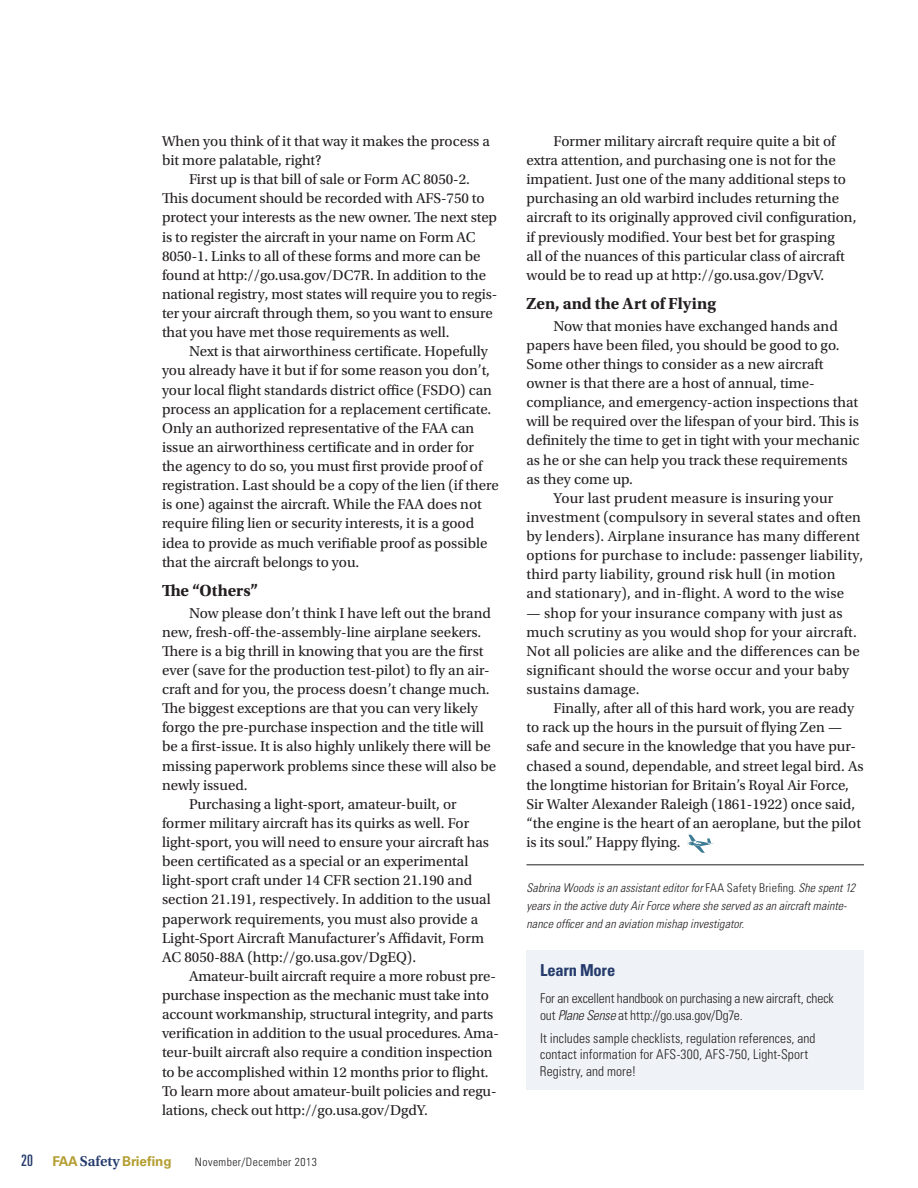
<style>
.page{position:relative;width:918px;height:1188px;background:#fff}
.page>*{position:absolute;margin:0;border:0;box-sizing:border-box;transform-origin:0 0}
.t1{font:700 16.8px "Utopia Std";letter-spacing:.005em;color:#231f20}
.t2{font:700 condensed 16.5px "Univers LT Std";letter-spacing:-.01em;color:#253b6c}
.t3{font:15px/19.2px "Utopia Std";color:#231f20}
.t4{font:300 condensed 13.5px/16.5px "Univers LT Std";letter-spacing:.005em;color:#231f20}
.t5{font:700 13.5px "Univers LT Std";color:#b49e32}
.t6{font:italic 300 condensed 12px/18px "Univers LT Std";letter-spacing:.01em;color:#231f20}
.t7{font:300 condensed 11.55px "Univers LT Std";letter-spacing:.04em;color:#231f20}
.s1{font-weight:400;font-stretch:ultra-condensed;font-size:15.75px;color:#253b6c}
.s2{font-family:"Utopia Std";font-weight:600;font-size:15px;color:#253b6c}
.s3{font-style:normal}
.s4{font-style:italic}
</style>
<div class="page">
<hr style="left:526px;top:865px;width:338px;height:1px;background:#231f20">
<svg style="left:687px;top:835px;width:27px;height:18px"></svg>
<div style="left:526px;top:950px;width:338px;height:140px;background:#eff3f7"></div>
<p class="t3" style="left:162px;top:132px;width:329px">When you think of it that way it makes the process a</p>
<p class="t3" style="left:162px;top:151px;width:161px">bit more palatable, right?</p>
<p class="t3" style="left:189px;top:170px;width:282px">First up is that bill of sale or Form AC 8050-2.</p>
<p class="t3" style="left:162px;top:189px;width:324px">This document should be recorded with AFS-750 to</p>
<p class="t3" style="left:162px;top:208px;width:337px">protect your interests as the new owner. The next step</p>
<p class="t3" style="left:162px;top:227px;width:315px">is to register the aircraft in your name on Form AC</p>
<p class="t3" style="left:162px;top:246px;width:320px">8050-1. Links to all of these forms and more can be</p>
<p class="t3" style="left:162px;top:266px;width:326px">found at http://go.usa.gov/DC7R. In addition to the</p>
<p class="t3" style="left:162px;top:285px;width:337px">national registry, most states will require you to regis-</p>
<p class="t3" style="left:162px;top:304px;width:332px">ter your aircraft through them, so you want to ensure</p>
<p class="t3" style="left:162px;top:323px;width:289px">that you have met those requirements as well.</p>
<p class="t3" style="left:189px;top:342px;width:300px">Next is that airworthiness certificate. Hopefully</p>
<p class="t3" style="left:162px;top:361px;width:329px">you already have it but if for some reason you don’t,</p>
<p class="t3" style="left:162px;top:380px;width:331px">your local flight standards district office (FSDO) can</p>
<p class="t3" style="left:162px;top:399px;width:331px">process an application for a replacement certificate.</p>
<p class="t3" style="left:162px;top:419px;width:314px">Only an authorized representative of the FAA can</p>
<p class="t3" style="left:162px;top:438px;width:314px">issue an airworthiness certificate and in order for</p>
<p class="t3" style="left:162px;top:457px;width:322px">the agency to do so, you must first provide proof of</p>
<p class="t3" style="left:162px;top:476px;width:338px">registration. Last should be a copy of the lien (if there</p>
<p class="t3" style="left:162px;top:495px;width:321px">is one) against the aircraft. While the FAA does not</p>
<p class="t3" style="left:162px;top:514px;width:314px">require filing lien or security interests, it is a good</p>
<p class="t3" style="left:162px;top:533px;width:327px">idea to provide as much verifiable proof as possible</p>
<p class="t3" style="left:162px;top:552px;width:199px">that the aircraft belongs to you.</p>
<p class="t1" style="left:162px;top:581px;width:97px">The “Others”</p>
<p class="t3" style="left:189px;top:603px;width:303px">Now please don’t think I have left out the brand</p>
<p class="t3" style="left:162px;top:622px;width:321px">new, fresh-off-the-assembly-line airplane seekers.</p>
<p class="t3" style="left:162px;top:642px;width:323px">There is a big thrill in knowing that you are the first</p>
<p class="t3" style="left:162px;top:661px;width:329px">ever (save for the production test-pilot) to fly an air-</p>
<p class="t3" style="left:162px;top:680px;width:329px">craft and for you, the process doesn’t change much.</p>
<p class="t3" style="left:162px;top:699px;width:317px">The biggest exceptions are that you can very likely</p>
<p class="t3" style="left:162px;top:718px;width:323px">forgo the pre-purchase inspection and the title will</p>
<p class="t3" style="left:162px;top:737px;width:330px">be a first-issue. It is also highly unlikely there will be</p>
<p class="t3" style="left:162px;top:756px;width:336px">missing paperwork problems since these will also be</p>
<p class="t3" style="left:162px;top:775px;width:87px">newly issued.</p>
<p class="t3" style="left:189px;top:795px;width:269px">Purchasing a light-sport, amateur-built, or</p>
<p class="t3" style="left:162px;top:814px;width:309px">former military aircraft has its quirks as well. For</p>
<p class="t3" style="left:162px;top:833px;width:329px">light-sport, you will need to ensure your aircraft has</p>
<p class="t3" style="left:162px;top:852px;width:308px">been certificated as a special or an experimental</p>
<p class="t3" style="left:162px;top:871px;width:312px">light-sport craft under 14 CFR section 21.190 and</p>
<p class="t3" style="left:162px;top:890px;width:330px">section 21.191, respectively. In addition to the usual</p>
<p class="t3" style="left:162px;top:909px;width:318px">paperwork requirements, you must also provide a</p>
<p class="t3" style="left:162px;top:928px;width:324px">Light-Sport Aircraft Manufacturer’s Affidavit, Form</p>
<p class="t3" style="left:162px;top:948px;width:256px">AC 8050-88A (http://go.usa.gov/DgEQ).</p>
<p class="t3" style="left:189px;top:967px;width:308px">Amateur-built aircraft require a more robust pre-</p>
<p class="t3" style="left:162px;top:986px;width:328px">purchase inspection as the mechanic must take into</p>
<p class="t3" style="left:162px;top:1005px;width:333px">account workmanship, structural integrity, and parts</p>
<p class="t3" style="left:162px;top:1024px;width:339px">verification in addition to the usual procedures. Ama-</p>
<p class="t3" style="left:162px;top:1043px;width:332px">teur-built aircraft also require a condition inspection</p>
<p class="t3" style="left:162px;top:1062px;width:328px">to be accomplished within 12 months prior to flight.</p>
<p class="t3" style="left:162px;top:1081px;width:336px">To learn more about amateur-built policies and regu-</p>
<p class="t3" style="left:162px;top:1101px;width:267px">lations, check out http://go.usa.gov/DgdY.</p>
<p class="t5" style="left:21px;top:1153px;width:152px"><span class="s1">20</span> FAA <span class="s2">Safety</span> Briefing</p>
<p class="t7" style="left:195px;top:1155px;width:123px">November/December 2013</p>
<p class="t3" style="left:526px;top:132px;width:331px;text-indent:27px">Former military aircraft require quite a bit of extra attention, and purchasing one is not for the impatient. Just one of the many additional steps to purchasing an old warbird includes returning the aircraft to its originally approved civil configuration, if previously modified. Your best bet for grasping<br>all of the nuances of this particular class of aircraft would be to read up at http://go.usa.gov/DgvV.</p>
<p class="t1" style="left:526px;top:294px;width:191px">Zen, and the Art of Flying</p>
<p class="t3" style="left:554px;top:316px;width:286px">Now that monies have exchanged hands and</p>
<p class="t3" style="left:526px;top:336px;width:314px">papers have been filed, you should be good to go.</p>
<p class="t3" style="left:526px;top:355px;width:299px">Some other things to consider as a new aircraft</p>
<p class="t3" style="left:526px;top:374px;width:290px">owner is that there are a host of annual, time-</p>
<p class="t3" style="left:526px;top:393px;width:333px">compliance, and emergency-action inspections that</p>
<p class="t3" style="left:526px;top:412px;width:334px">will be required over the lifespan of your bird. This is</p>
<p class="t3" style="left:526px;top:431px;width:335px">definitely the time to get in tight with your mechanic</p>
<p class="t3" style="left:526px;top:450px;width:323px">as he or she can help you track these requirements</p>
<p class="t3" style="left:526px;top:469px;width:108px">as they come up.</p>
<p class="t3" style="left:554px;top:489px;width:282px">Your last prudent measure is insuring your</p>
<p class="t3" style="left:526px;top:508px;width:336px">investment (compulsory in several states and often</p>
<p class="t3" style="left:526px;top:527px;width:335px">by lenders). Airplane insurance has many different</p>
<p class="t3" style="left:526px;top:546px;width:338px">options for purchase to include: passenger liability,</p>
<p class="t3" style="left:526px;top:565px;width:311px">third party liability, ground risk hull (in motion</p>
<p class="t3" style="left:526px;top:584px;width:319px">and stationary), and in-flight. A word to the wise</p>
<p class="t3" style="left:526px;top:603px;width:318px">— shop for your insurance company with just as</p>
<p class="t3" style="left:526px;top:622px;width:332px">much scrutiny as you would shop for your aircraft.</p>
<p class="t3" style="left:526px;top:642px;width:335px">Not all policies are alike and the differences can be</p>
<p class="t3" style="left:526px;top:661px;width:324px">significant should the worse occur and your baby</p>
<p class="t3" style="left:526px;top:680px;width:115px">sustains damage.</p>
<p class="t3" style="left:554px;top:699px;width:302px">Finally, after all of this hard work, you are ready</p>
<p class="t3" style="left:526px;top:718px;width:317px">to rack up the hours in the pursuit of flying Zen —</p>
<p class="t3" style="left:526px;top:737px;width:331px">safe and secure in the knowledge that you have pur-</p>
<p class="t3" style="left:526px;top:756px;width:339px">chased a sound, dependable, and street legal bird. As</p>
<p class="t3" style="left:526px;top:775px;width:324px">the longtime historian for Britain’s Royal Air Force,</p>
<p class="t3" style="left:526px;top:795px;width:330px">Sir Walter Alexander Raleigh (1861-1922) once said,</p>
<p class="t3" style="left:526px;top:814px;width:336px">“the engine is the heart of an aeroplane, but the pilot</p>
<p class="t3" style="left:526px;top:833px;width:156px">is its soul.” Happy flying.</p>
<p class="t6" style="left:526px;top:879px;width:330px">Sabrina Woods is an assistant editor for <span class="s3">FAA Safety Briefing</span>. She spent 12 years in the active duty Air Force where she served as an aircraft mainte&shy;nance officer and an aviation mishap investigator.</p>
<p class="t2" style="left:540px;top:960px;width:77px">Learn More</p>
<p class="t4" style="left:540px;top:990px;width:295px">For an excellent handbook on purchasing a new aircraft, check out <span class="s4">Plane Sense</span> at http://go.usa.gov/Dg7e.</p>
<p class="t4" style="left:540px;top:1030px;width:277px">It includes sample checklists, regulation references, and contact information for AFS-300, AFS-750, Light-Sport<br>Registry, and more!</p>
</div>
